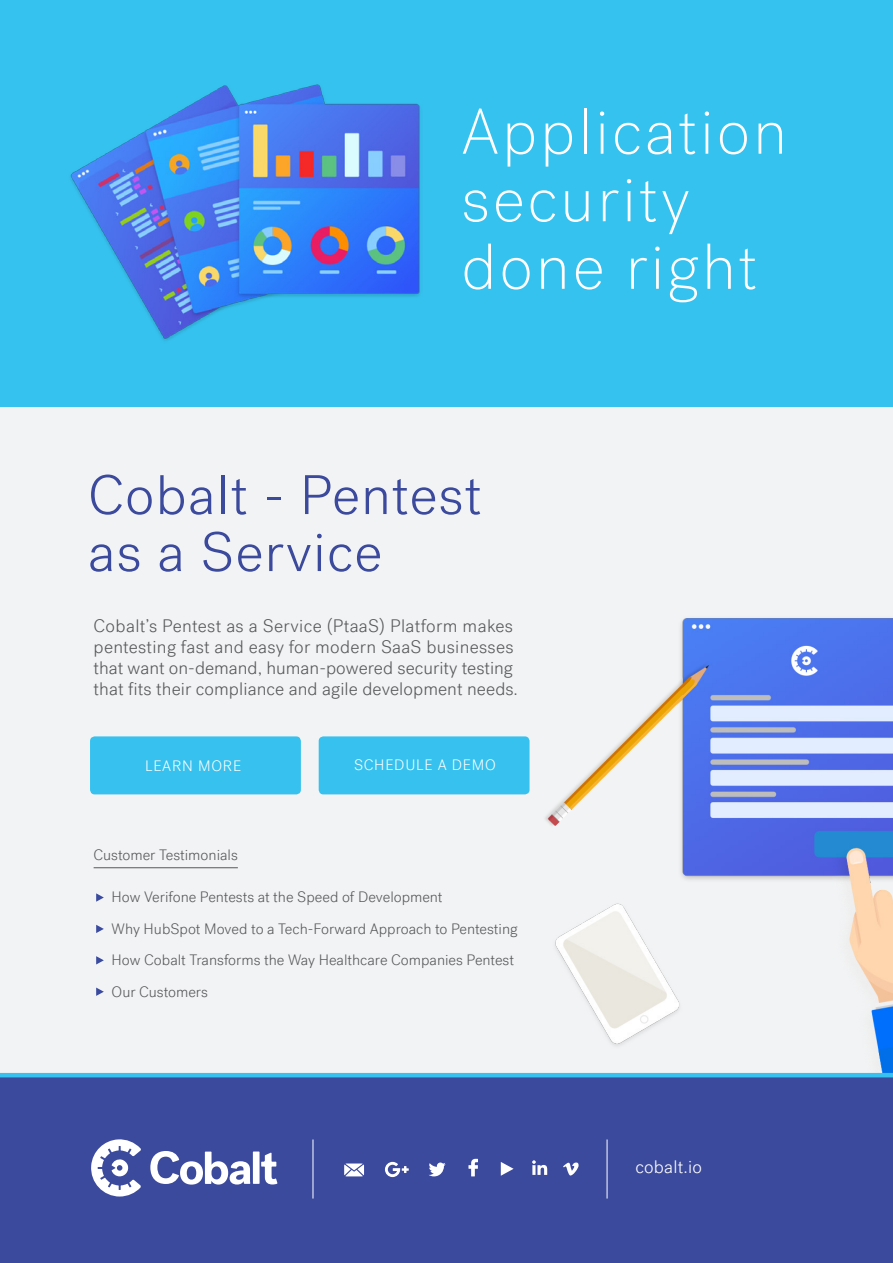
<style>
.page{position:relative;width:893px;height:1263px;background:#fff}
.page>*{position:absolute;margin:0;border:0;box-sizing:border-box;transform-origin:0 0}
.t1{font:100 64.5px/67.5px "Post Grotesk";letter-spacing:.04em;color:#fff}
.t2{font:300 55.5px/57px "Post Grotesk";letter-spacing:.02em;color:#3b4a9d}
.t3{font:300 18px/21px "Post Grotesk";letter-spacing:.005em;color:#57585a}
.t4{font:300 18px "Post Grotesk";letter-spacing:.01em;color:#fff}
.t5{font:300 15px/31.5px "Post Grotesk";color:#57585a}
.t6{font:300 15px "Post Grotesk";letter-spacing:.05em;color:#fff}
</style>
<div class="page">
<div style="left:0;top:398px;width:893px;height:689px;background:#f2f3f4"></div>
<img style="left:543px;top:618px;width:350px;height:455px">
<div style="left:0;top:0;width:893px;height:406px;background:#36c2ef"></div>
<hr style="left:94px;top:867px;width:144px;height:1px;background:#57585a">
<div style="left:319px;top:736px;width:211px;height:58px;background:#37c1ee;border-radius:5px"></div>
<div style="left:90px;top:736px;width:211px;height:58px;background:#37c1ee;border-radius:5px"></div>
<img style="left:70px;top:84px;width:350px;height:257px">
<div style="left:0;top:1076px;width:893px;height:187px;background:#3b4a9d"></div>
<hr style="left:0;top:1073px;width:893px;height:4px;background:#37c1ee">
<svg style="left:91px;top:1139px;width:50px;height:57px"></svg>
<svg style="left:261px;top:1152px;width:16px;height:32px"></svg>
<svg style="left:150px;top:1151px;width:100px;height:33px"></svg>
<div style="left:253px;top:1151px;width:7px;height:33px;background:#fff"></div>
<svg style="left:96px;top:893px;width:8px;height:9px"></svg>
<svg style="left:96px;top:925px;width:8px;height:8px"></svg>
<svg style="left:96px;top:956px;width:8px;height:8px"></svg>
<svg style="left:96px;top:987px;width:8px;height:9px"></svg>
<svg style="left:344px;top:1163px;width:20px;height:13px"></svg>
<svg style="left:532px;top:1160px;width:15px;height:15px"></svg>
<svg style="left:429px;top:1162px;width:17px;height:14px"></svg>
<svg style="left:468px;top:1159px;width:10px;height:17px"></svg>
<svg style="left:501px;top:1162px;width:13px;height:14px"></svg>
<svg style="left:385px;top:1162px;width:24px;height:15px"></svg>
<svg style="left:563px;top:1162px;width:16px;height:13px"></svg>
<hr style="left:313px;top:1139px;width:1px;height:59px;background:#fff">
<hr style="left:607px;top:1139px;width:1px;height:59px;background:#fff">
<p class="t1" style="left:461px;top:99px;width:327px">Application security done right</p>
<p class="t2" style="left:88px;top:467px;width:395px">Cobalt - Pentest as a Service</p>
<p class="t3" style="left:94px;top:615px;width:426px">Cobalt’s Pentest as a Service (PtaaS) Platform makes pentesting fast and easy for modern SaaS businesses that want on-demand, human-powered security testing that fits their compliance and agile development needs.</p>
<p class="t6" style="left:145px;top:757px;width:98px">LEARN MORE</p>
<p class="t6" style="left:354px;top:756px;width:143px">SCHEDULE A DEMO</p>
<p class="t5" style="left:94px;top:839px;width:146px">Customer Testimonials</p>
<p class="t5" style="left:112px;top:881px;width:408px">How Verifone Pentests at the Speed of Development<br>Why HubSpot Moved to a Tech-Forward Approach to Pentesting How Cobalt Transforms the Way Healthcare Companies Pentest Our Customers</p>
<p class="t4" style="left:635px;top:1157px;width:68px">cobalt.io</p>
</div>
